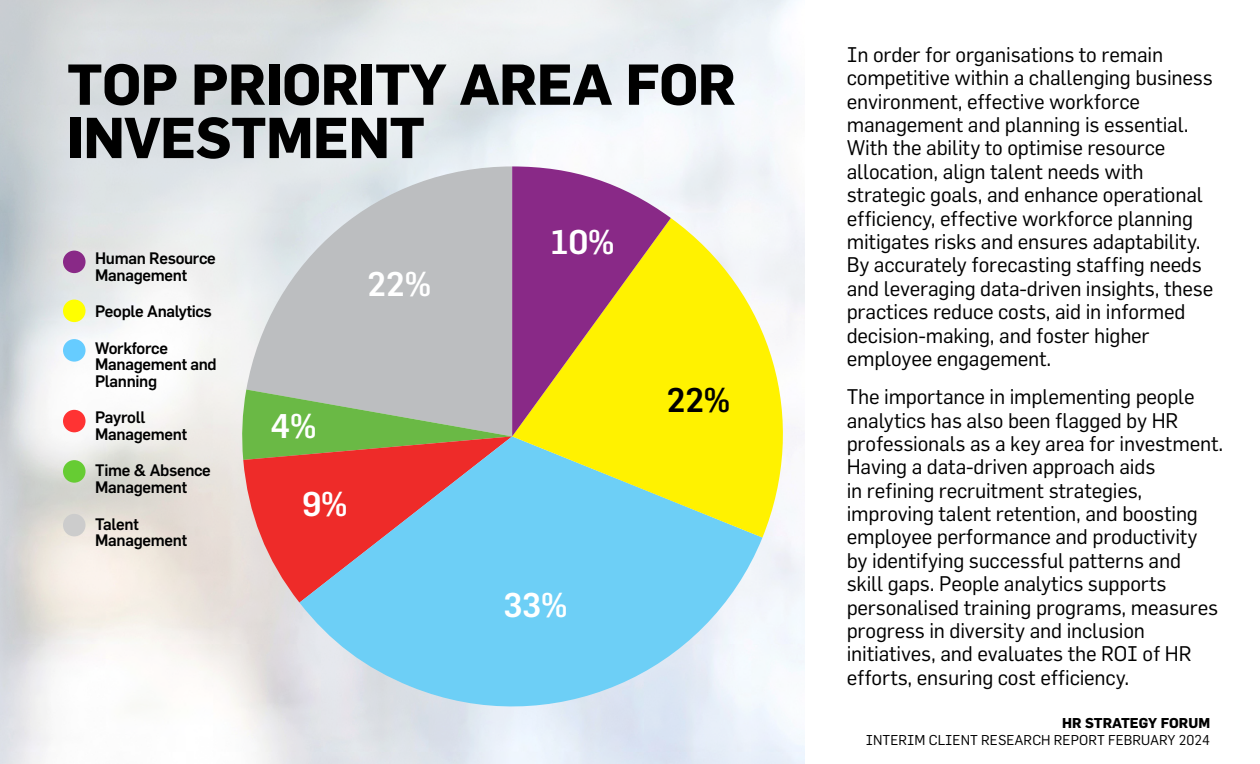
<style>
.page{position:relative;width:1260px;height:764px;background:#fff}
.page>*{position:absolute;margin:0;border:0;box-sizing:border-box;transform-origin:0 0}
.t1{font:700 56.52px/53.4px "Flama";letter-spacing:-.01em;color:#000}
.t2{font:500 33.6px "Flama";color:#fff}
.t3{font:500 33.6px "Flama";color:#000}
.t4{font:20.82px/23.4px "Flama";letter-spacing:-.01em;color:#000}
.t5{font:500 16.28px/16.6px "Flama";letter-spacing:-.02em;color:#000}
.t6{font:14px "Flama";color:#000}
.t7{font:700 14px "Flama";color:#000}
</style>
<div class="page">
<img style="left:0;top:0;width:805px;height:764px">
<svg style="left:246px;top:166px;width:266px;height:224px;fill:#bcbec0"></svg>
<svg style="left:242px;top:390px;width:270px;height:70px"></svg>
<svg style="left:243px;top:436px;width:56px;height:167px;fill:#ee2b29"></svg>
<svg style="left:299px;top:436px;width:463px;height:270px;fill:#6dcff6"></svg>
<svg style="left:512px;top:218px;width:293px;height:319px;fill:#fff200"></svg>
<svg style="left:512px;top:166px;width:159px;height:270px;fill:#892987"></svg>
<div style="left:63px;top:251px;width:23px;height:22px;background:#892987;border-radius:50%"></div>
<div style="left:63px;top:514px;width:23px;height:22px;background:#ccc;border-radius:50%"></div>
<div style="left:63px;top:460px;width:23px;height:23px;background:#6c3;border-radius:50%"></div>
<div style="left:63px;top:410px;width:23px;height:22px;background:#f33;border-radius:50%"></div>
<div style="left:63px;top:339px;width:23px;height:23px;background:#6cf;border-radius:50%"></div>
<div style="left:63px;top:300px;width:23px;height:22px;background:#ff0;border-radius:50%"></div>
<h1 class="t1" style="left:67px;top:56px;width:671px">TOP PRIORITY AREA FOR<br>INVESTMENT</h1>
<p class="t5" style="left:95px;top:250px;width:122px">Human Resource<br>Management</p>
<p class="t5" style="left:95px;top:303px;width:118px">People Analytics</p>
<p class="t5" style="left:95px;top:339px;width:123px">Workforce<br>Management and<br>Planning</p>
<p class="t5" style="left:95px;top:409px;width:93px">Payroll<br>Management</p>
<p class="t5" style="left:95px;top:462px;width:117px">Time &amp; Absence<br>Management</p>
<p class="t5" style="left:95px;top:515px;width:93px">Talent<br>Management</p>
<h2 class="t2" style="left:367px;top:263px;width:66px">22%</h2>
<h2 class="t2" style="left:270px;top:405px;width:48px">4%</h2>
<h2 class="t2" style="left:302px;top:484px;width:47px">9%</h2>
<h2 class="t2" style="left:551px;top:222px;width:66px">10%</h2>
<h2 class="t3" style="left:667px;top:379px;width:66px">22%</h2>
<h2 class="t2" style="left:503px;top:584px;width:66px">33%</h2>
<p class="t4" style="left:847px;top:42px;width:368px">In order for organisations to remain competitive within a challenging business environment, effective workforce management and planning is essential.<br>With the ability to optimise resource allocation, align talent needs with strategic goals, and enhance operational efficiency, effective workforce planning mitigates risks and ensures adaptability.<br>By accurately forecasting staffing needs and leveraging data-driven insights, these practices reduce costs, aid in informed decision-making, and foster higher employee engagement.</p>
<p class="t4" style="left:847px;top:384px;width:378px">The importance in implementing people analytics has also been flagged by HR professionals as a key area for investment.<br>Having a data-driven approach aids<br>in refining recruitment strategies, improving talent retention, and boosting employee performance and productivity by identifying successful patterns and<br>skill gaps. People analytics supports personalised training programs, measures progress in diversity and inclusion initiatives, and evaluates the ROI of HR efforts, ensuring cost efficiency.</p>
<p class="t7" style="left:1062px;top:714px;width:150px">HR STRATEGY FORUM</p>
<p class="t6" style="left:866px;top:731px;width:346px">INTERIM CLIENT RESEARCH REPORT FEBRUARY 2024</p>
</div>
